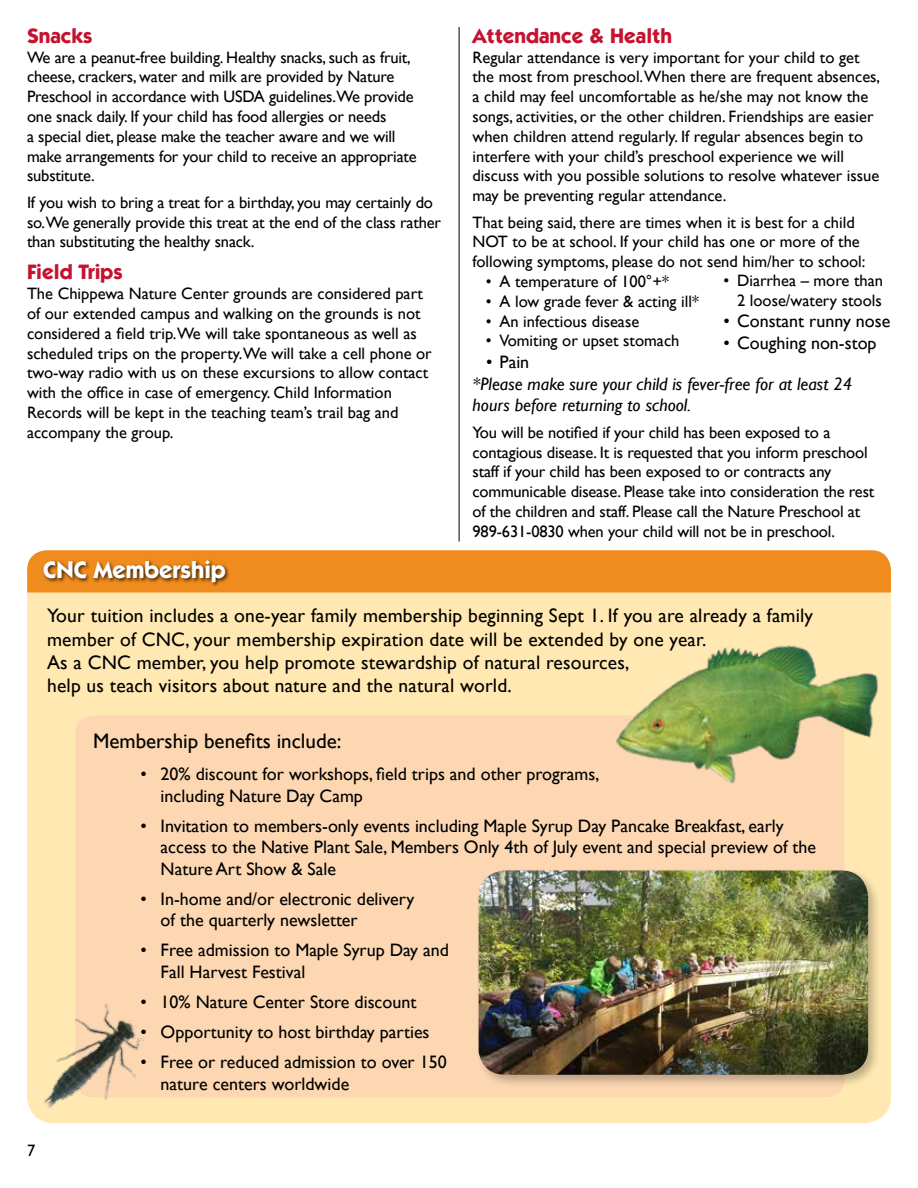
<style>
.page{position:relative;width:918px;height:1188px;background:#fff}
.page>*{position:absolute;margin:0;border:0;box-sizing:border-box;transform-origin:0 0}
.t1{font:700 24px "Itc Kabel";color:#fff}
.t2{font:700 21px "Itc Kabel";color:#c41230}
.t3{font:21px "Gill Sans";color:#000}
.t4{font:19.5px/23.4px "Gill Sans";letter-spacing:.01em;color:#000}
.t5{font:18px/21.6px "Gill Sans";color:#000}
.t6{font:italic 18px/21.6px "Gill Sans";color:#000}
.t7{font:16.5px/19.8px "Gill Sans";color:#000}
</style>
<div class="page">
<div style="left:27px;top:550px;width:864px;height:573px;background:#ffe8b1;border-radius:27px"></div>
<div style="left:27px;top:550px;width:864px;height:42px;background:#f08b1d"></div>
<div style="left:42px;top:559px;width:188px;height:28px;background:#000;opacity:.75"></div>
<div style="left:75px;top:715px;width:769px;height:382px;background:#fcd7b2;border-radius:18px"></div>
<img style="left:27px;top:1003px;width:134px;height:121px">
<img style="left:615px;top:645px;width:264px;height:139px">
<div style="left:475px;top:867px;width:406px;height:221px;background:#000;opacity:.25"></div>
<img style="left:479px;top:870px;width:389px;height:205px">
<hr style="left:459px;top:27px;width:1px;height:515px;background:#000">
<p class="t2" style="left:27px;top:23px;width:67px">Snacks</p>
<p class="t7" style="left:27px;top:47px;width:391px">We are a peanut-free building. Healthy snacks, such as fruit, cheese, crackers, water and milk are provided by Nature Preschool in accordance with USDA guidelines.We provide one snack daily. If your child has food allergies or needs<br>a special diet, please make the teacher aware and we will make arrangements for your child to receive an appropriate substitute.</p>
<p class="t7" style="left:27px;top:193px;width:416px">If you wish to bring a treat for a birthday, you may certainly do so.We generally provide this treat at the end of the class rather than substituting the healthy snack.</p>
<p class="t2" style="left:27px;top:259px;width:97px">Field Trips</p>
<p class="t7" style="left:27px;top:284px;width:406px">The Chippewa Nature Center grounds are considered part of our extended campus and walking on the grounds is not considered a field trip.We will take spontaneous as well as scheduled trips on the property.We will take a cell phone or two-way radio with us on these excursions to allow contact with the office in case of emergency. Child Information Records will be kept in the teaching team’s trail bag and accompany the group.</p>
<p class="t2" style="left:472px;top:23px;width:201px">Attendance &amp; Health</p>
<p class="t7" style="left:472px;top:47px;width:409px">Regular attendance is very important for your child to get the most from preschool.When there are frequent absences, a child may feel uncomfortable as he/she may not know the songs, activities, or the other children. Friendships are easier when children attend regularly. If regular absences begin to interfere with your child’s preschool experience we will discuss with you possible solutions to resolve whatever issue may be preventing regular attendance.</p>
<p class="t7" style="left:472px;top:213px;width:395px">That being said, there are times when it is best for a child<br>NOT to be at school. If your child has one or more of the following symptoms, please do not send him/her to school:</p>
<p class="t7" style="left:486px;top:272px;width:185px">• A temperature of 100°+*</p>
<p class="t7" style="left:486px;top:292px;width:215px">• A low grade fever &amp; acting ill*</p>
<p class="t7" style="left:486px;top:312px;width:155px">• An infectious disease</p>
<p class="t7" style="left:486px;top:331px;width:195px">• Vomiting or upset stomach</p>
<p class="t5" style="left:486px;top:352px;width:45px">• Pain</p>
<p class="t6" style="left:472px;top:373px;width:381px">*Please make sure your child is fever-free for at least 24 hours before returning to school.</p>
<p class="t7" style="left:472px;top:423px;width:403px">You will be notified if your child has been exposed to a contagious disease. It is requested that you inform preschool staff if your child has been exposed to or contracts any communicable disease. Please take into consideration the rest of the children and staff. Please call the Nature Preschool at 989-631-0830 when your child will not be in preschool.</p>
<p class="t7" style="left:724px;top:271px;width:161px;text-align:right">• Diarrhea – more than<br>2 loose/watery stools</p>
<p class="t5" style="left:724px;top:311px;width:168px">• Constant runny nose</p>
<p class="t5" style="left:724px;top:332px;width:155px">• Coughing non-stop</p>
<h1 class="t1" style="left:43px;top:555px;width:184px">CNC Membership</h1>
<p class="t4" style="left:47px;top:604px;width:767px">Your tuition includes a one-year family membership beginning Sept 1. If you are already a family member of CNC, your membership expiration date will be extended by one year.<br>As a CNC member, you help promote stewardship of natural resources,<br>help us teach visitors about nature and the natural world.</p>
<p class="t3" style="left:93px;top:728px;width:250px">Membership benefits include:</p>
<p class="t5" style="left:161px;top:764px;width:440px;text-indent:-20px">• 20% discount for workshops, field trips and other programs, including Nature Day Camp</p>
<p class="t5" style="left:161px;top:815px;width:657px;text-indent:-20px">• Invitation to members-only events including Maple Syrup Day Pancake Breakfast, early access to the Native Plant Sale, Members Only 4th of July event and special preview of the<br>Nature Art Show &amp; Sale</p>
<p class="t5" style="left:161px;top:888px;width:255px;text-indent:-20px">• In-home and/or electronic delivery of the quarterly newsletter</p>
<p class="t5" style="left:161px;top:940px;width:290px;text-indent:-20px">• Free admission to Maple Syrup Day and<br>Fall Harvest Festival</p>
<p class="t5" style="left:140px;top:992px;width:278px">• 10% Nature Center Store discount</p>
<p class="t5" style="left:140px;top:1022px;width:291px">• Opportunity to host birthday parties</p>
<p class="t5" style="left:161px;top:1052px;width:288px;text-indent:-20px">• Free or reduced admission to over 150 nature centers worldwide</p>
<p class="t7" style="left:27px;top:1141px;width:10px">7</p>
</div>
